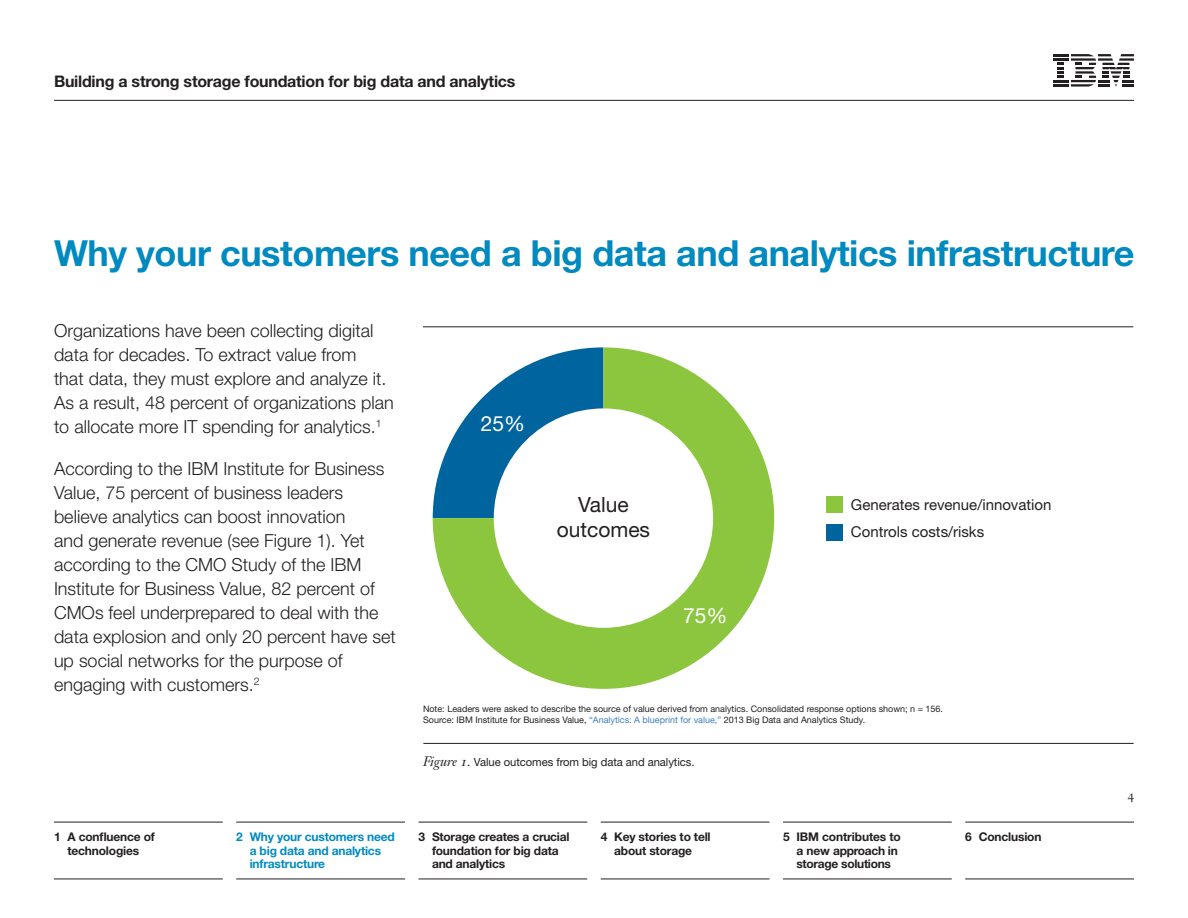
<style>
.page{position:relative;width:1188px;height:918px;background:#fff}
.page>*{position:absolute;margin:0;border:0;box-sizing:border-box;transform-origin:0 0}
._1A_Head_1__color{font:700 36px "Helvetica Neue LT Pro";letter-spacing:-.01em;color:#008ac0}
.t1{font:21px/25.2px "Helvetica Neue LT Pro";color:#231f20;text-align:center}
.t2{font:21px "Helvetica Neue LT Pro";color:#fff}
._2A_Body{font:300 18px/24px "Helvetica Neue LT Pro";color:#231f20}
.t3{font:700 16.05px "Helvetica Neue LT Pro";letter-spacing:-.015em;color:#231f20}
.t4{font:15px/27px "Helvetica Neue LT Pro";color:#231f20}
.t5{font:700 12px/13.5px "Helvetica Neue LT Pro";letter-spacing:-.015em;color:#231f20;text-align:center}
._6A_5_ways_copy{font:700 12px/13.5px "Helvetica Neue LT Pro";letter-spacing:-.015em;color:#008ac0}
.t6{font:12px "Janson Text LT Std";color:#231f20}
._2E_figure_caption{font:11.25px "Helvetica Neue LT Pro";letter-spacing:-.005em;color:#231f20}
.t7{font:9px/10.8px "Helvetica Neue LT Pro";color:#231f20}
.s1{color:#3f7fc2}
.s2{font-family:"Janson Text LT Std";font-style:italic;font-size:13.5px}
</style>
<div class="page">
<svg style="left:1053px;top:54px;width:81px;height:33px"></svg>
<hr style="left:54px;top:100px;width:1080px;height:1px;background:#231f20">
<hr style="left:54px;top:822px;width:169px;height:1px;background:#231f20">
<hr style="left:54px;top:879px;width:169px;height:1px;background:#231f20">
<hr style="left:236px;top:822px;width:169px;height:1px;background:#231f20">
<hr style="left:236px;top:879px;width:169px;height:1px;background:#231f20">
<hr style="left:418px;top:822px;width:169px;height:1px;background:#231f20">
<hr style="left:418px;top:879px;width:169px;height:1px;background:#231f20">
<hr style="left:601px;top:822px;width:169px;height:1px;background:#231f20">
<hr style="left:601px;top:879px;width:169px;height:1px;background:#231f20">
<hr style="left:783px;top:822px;width:169px;height:1px;background:#231f20">
<hr style="left:783px;top:879px;width:169px;height:1px;background:#231f20">
<hr style="left:965px;top:822px;width:169px;height:1px;background:#231f20">
<hr style="left:965px;top:879px;width:169px;height:1px;background:#231f20">
<hr style="left:423px;top:326px;width:710px;height:1px;background:#231f20">
<hr style="left:423px;top:743px;width:711px;height:1px;background:#231f20">
<svg style="left:433px;top:347px;width:341px;height:342px"></svg>
<div style="left:826px;top:496px;width:17px;height:17px;background:#8bc63e"></div>
<div style="left:826px;top:524px;width:17px;height:16px;background:#00649e"></div>
<p class="t3" style="left:54px;top:71px;width:463px">Building a strong storage foundation for big data and analytics</p>
<p class="_1A_Head_1__color" style="left:54px;top:230px;width:1082px">Why your customers need a big data and analytics infrastructure</p>
<p class="_2A_Body" style="left:54px;top:318px;width:341px">Organizations have been collecting digital data for decades. To extract value from<br>that data, they must explore and analyze it.<br>As a result, 48 percent of organizations plan to allocate more IT spending for analytics.<sup>1</sup></p>
<p class="_2A_Body" style="left:54px;top:456px;width:343px">According to the IBM Institute for Business Value, 75 percent of business leaders believe analytics can boost innovation<br>and generate revenue (see Figure 1). Yet according to the CMO Study of the IBM Institute for Business Value, 82 percent of CMOs feel underprepared to deal with the data explosion and only 20 percent have set up social networks for the purpose of engaging with customers.<sup>2</sup></p>
<p class="t2" style="left:481px;top:411px;width:46px">25%</p>
<p class="t1" style="left:557px;top:492px;width:95px">Value outcomes</p>
<p class="t2" style="left:683px;top:602px;width:46px">75%</p>
<p class="t4" style="left:851px;top:491px;width:202px">Generates revenue/innovation<br>Controls costs/risks</p>
<p class="t7" style="left:423px;top:704px;width:522px">Note: Leaders were asked to describe the source of value derived from analytics. Consolidated response options shown; n = 156.<br>Source: IBM Institute for Business Value, <span class="s1">“Analytics: A blueprint for value,”</span> 2013 Big Data and Analytics Study.</p>
<p class="_2E_figure_caption" style="left:423px;top:755px;width:273px"><span class="s2">Figure 1.</span> Value outcomes from big data and analytics.</p>
<p class="t5" style="left:54px;top:830px;width:102px">1 A confluence of technologies</p>
<p class="t5" style="left:432px;top:830px;width:139px;text-align:left;text-indent:-14px">3 Storage creates a crucial foundation for big data and analytics</p>
<p class="t5" style="left:601px;top:830px;width:112px">4 Key stories to tell about storage</p>
<p class="t5" style="left:796px;top:830px;width:106px;text-align:left;text-indent:-14px">5 IBM contributes to a new approach in storage solutions</p>
<p class="t5" style="left:965px;top:830px;width:78px">6 Conclusion</p>
<p class="_6A_5_ways_copy" style="left:250px;top:830px;width:147px;text-indent:-14px">2 Why your customers need a big data and analytics infrastructure</p>
<p class="t6" style="left:1128px;top:790px;width:8px">4</p>
</div>
